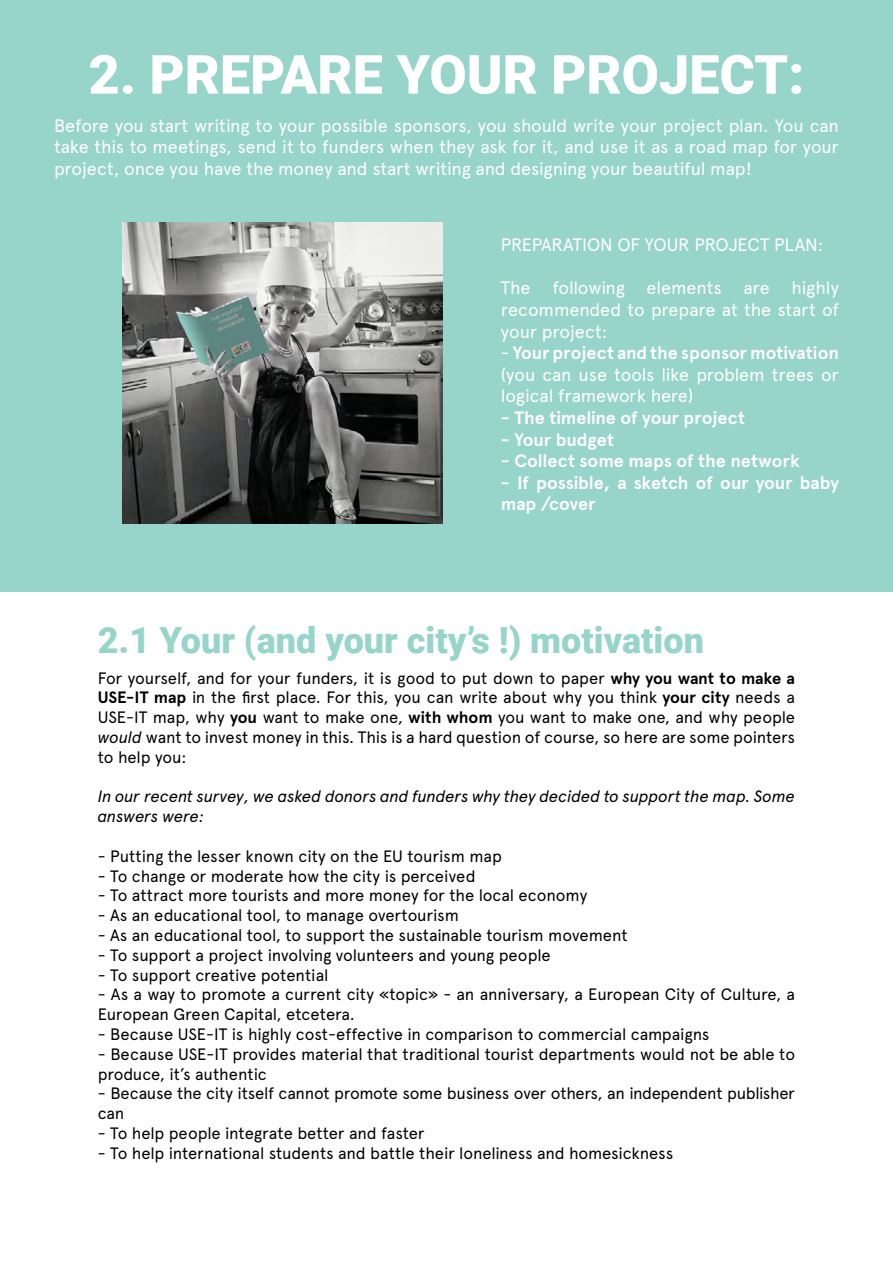
<style>
.page{position:relative;width:893px;height:1263px;background:#fff}
.page>*{position:absolute;margin:0;border:0;box-sizing:border-box;transform-origin:0 0}
.t1{font:900 54px "Roboto";color:#fff}
.t2{font:900 36px "Roboto";color:#97d5ca}
.t3{font:18px/21.6px "Apercu";letter-spacing:-.01em;color:#fff;text-align:justify}
.t4{font:700 18px/21.6px "Apercu Pro";letter-spacing:-.005em;color:#fff}
.t5{font:16.5px/19.8px "Apercu Pro";letter-spacing:-.01em;color:#000}
.t6{font:italic 16.5px/19.8px "Apercu Pro";letter-spacing:-.015em;color:#000}
.s1{font-family:"Apercu";font-weight:400}
.s2{font-weight:700}
.s3{font-style:italic}
</style>
<div class="page">
<div style="left:0;top:0;width:893px;height:591px;background:#97d5ca"></div>
<img style="left:123px;top:222px;width:320px;height:301px">
<h1 class="t1" style="left:89px;top:37px;width:717px">2. PREPARE YOUR PROJECT:</h1>
<p class="t3" style="left:54px;top:115px;width:786px">Before you start writing to your possible sponsors, you should write your project plan. You can take this to meetings, send it to funders when they ask for it, and use it as a road map for your project, once you have the money and start writing and designing your beautiful map!</p>
<p class="t3" style="left:501px;top:234px;width:324px">PREPARATION OF YOUR PROJECT PLAN:</p>
<p class="t3" style="left:501px;top:277px;width:340px">The following elements are highly recommended to prepare at the start of your project:</p>
<p class="t4" style="left:501px;top:342px;width:340px"><span class="s1">-</span> Your project and the sponsor motivation</p>
<p class="t3" style="left:501px;top:364px;width:340px">(you can use tools like problem trees or logical framework here)</p>
<p class="t4" style="left:501px;top:406px;width:246px">- The timeline of your project</p>
<p class="t4" style="left:501px;top:428px;width:115px">- Your budget</p>
<p class="t4" style="left:501px;top:450px;width:300px">- Collect some maps of the network</p>
<p class="t4" style="left:501px;top:471px;width:340px">- If possible, a sketch of our your baby map /cover</p>
<h2 class="t2" style="left:98px;top:615px;width:608px">2.1 Your (and your city’s !) motivation</h2>
<p class="t5" style="left:98px;top:667px;width:699px;text-align:justify">For yourself, and for your funders, it is good to put down to paper <span class="s2">why you want to make a USE-IT map</span> in the first place. For this, you can write about why you think <span class="s2">your city</span> needs a USE-IT map, why <span class="s2">you</span> want to make one, <span class="s2">with whom</span> you want to make one, and why people <span class="s3">would</span> want to invest money in this. This is a hard question of course, so here are some pointers to help you:</p>
<p class="t6" style="left:98px;top:786px;width:699px">In our recent survey, we asked donors and funders why they decided to support the map. Some answers were:</p>
<p class="t5" style="left:98px;top:845px;width:406px">- Putting the lesser known city on the EU tourism map</p>
<p class="t5" style="left:98px;top:865px;width:379px">- To change or moderate how the city is perceived</p>
<p class="t5" style="left:98px;top:885px;width:491px">- To attract more tourists and more money for the local economy</p>
<p class="t5" style="left:98px;top:904px;width:363px">- As an educational tool, to manage overtourism</p>
<p class="t5" style="left:98px;top:924px;width:531px">- As an educational tool, to support the sustainable tourism movement</p>
<p class="t5" style="left:98px;top:944px;width:454px">- To support a project involving volunteers and young people</p>
<p class="t5" style="left:98px;top:964px;width:232px">- To support creative potential</p>
<p class="t5" style="left:98px;top:984px;width:699px">- As a way to promote a current city «topic» - an anniversary, a European City of Culture, a<br>European Green Capital, etcetera.</p>
<p class="t5" style="left:98px;top:1023px;width:613px">- Because USE-IT is highly cost-effective in comparison to commercial campaigns</p>
<p class="t5" style="left:98px;top:1043px;width:699px">- Because USE-IT provides material that traditional tourist departments would not be able to produce, it’s authentic</p>
<p class="t5" style="left:98px;top:1083px;width:699px">- Because the city itself cannot promote some business over others, an independent publisher can</p>
<p class="t5" style="left:98px;top:1122px;width:328px">- To help people integrate better and faster</p>
<p class="t5" style="left:98px;top:1142px;width:577px">- To help international students and battle their loneliness and homesickness</p>
</div>
